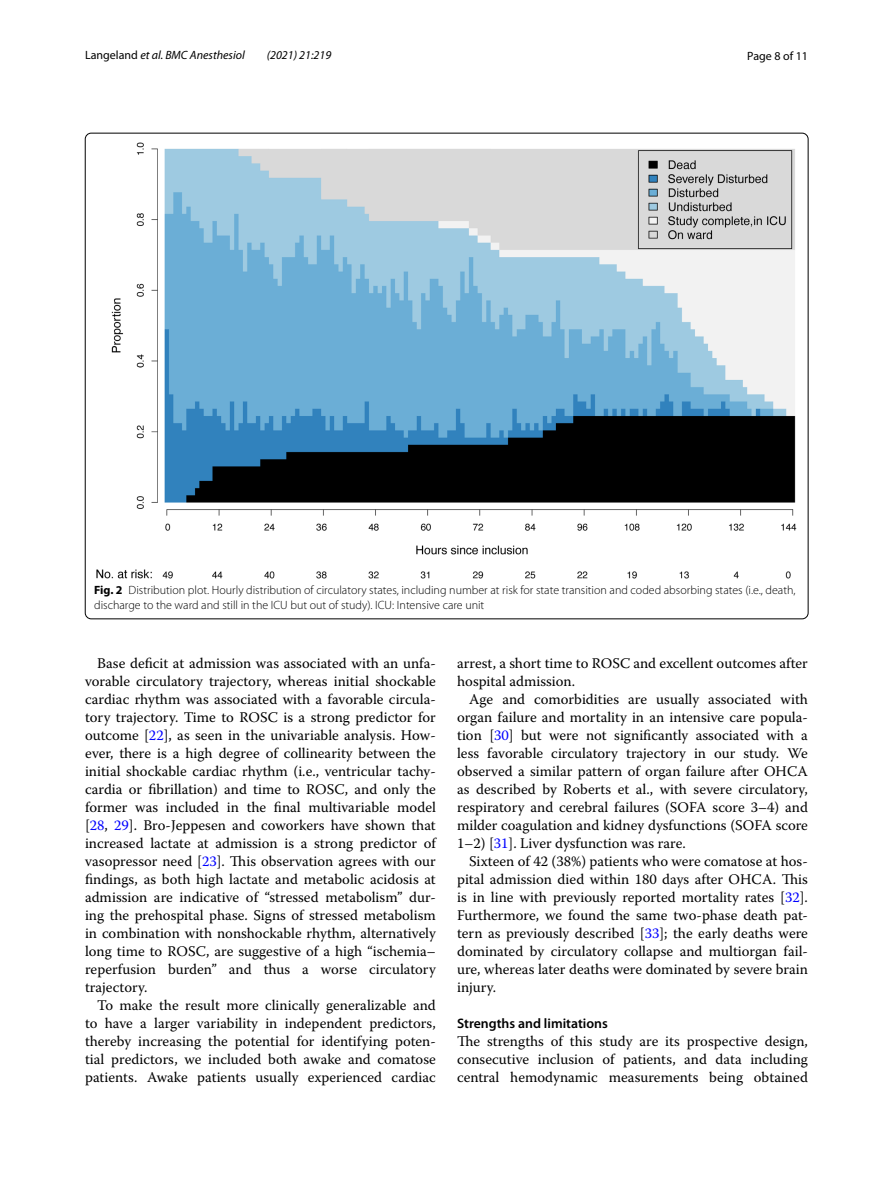
<style>
.page{position:relative;width:893px;height:1187px;background:#fff}
.page>*{position:absolute;margin:0;border:0;box-sizing:border-box;transform-origin:0 0}
.t1{font:14.7px/18px "Warnock Pro";color:#000;text-align:justify}
.t2{font:600 13.8px "Myriad Pro";color:#000}
.t3{font:300 12px/15px "Myriad Pro";color:#000}
.t4{font:italic 12px "Myriad Pro";color:#000}
.t5{font:12px "Myriad Pro";color:#000}
.s1{font-style:normal}
.s2{font-weight:700}
.s3{color:#00f}
</style>
<div class="page">
<img style="left:96px;top:142px;width:701px;height:436px">
<p class="t4" style="left:85px;top:48px;width:161px"><span class="s1">Langeland</span> et al. BMC Anesthesiol</p>
<p class="t4" style="left:267px;top:48px;width:66px">(2021) 21:219</p>
<p class="t5" style="left:747px;top:48px;width:62px">Page 8 of 11</p>
<p class="t3" style="left:94px;top:582px;width:703px"><span class="s2">Fig. 2</span> Distribution plot. Hourly distribution of circulatory states, including number at risk for state transition and coded absorbing states (i.e., death, discharge to the ward and still in the ICU but out of study). ICU: Intensive care unit</p>
<p class="t1" style="left:85px;top:654px;width:352px;text-indent:12px">Base deficit at admission was associated with an unfa&shy;vorable circulatory trajectory, whereas initial shockable cardiac rhythm was associated with a favorable circula&shy;tory trajectory. Time to ROSC is a strong predictor for outcome [<span class="s3">22</span>], as seen in the univariable analysis. How&shy;ever, there is a high degree of collinearity between the initial shockable cardiac rhythm (i.e., ventricular tachy&shy;cardia or fibrillation) and time to ROSC, and only the former was included in the final multivariable model [<span class="s3">28</span>, <span class="s3">29</span>]. Bro-Jeppesen and coworkers have shown that increased lactate at admission is a strong predictor of vasopressor need [<span class="s3">23</span>]. This observation agrees with our findings, as both high lactate and metabolic acidosis at admission are indicative of “stressed metabolism” dur&shy;ing the prehospital phase. Signs of stressed metabolism in combination with nonshockable rhythm, alternatively long time to ROSC, are suggestive of a high “ischemia– reperfusion burden” and thus a worse circulatory trajectory.</p>
<p class="t1" style="left:85px;top:996px;width:352px;text-indent:12px">To make the result more clinically generalizable and to have a larger variability in independent predictors, thereby increasing the potential for identifying poten&shy;tial predictors, we included both awake and comatose patients. Awake patients usually experienced cardiac</p>
<p class="t1" style="left:457px;top:654px;width:352px">arrest, a short time to ROSC and excellent outcomes after hospital admission.</p>
<p class="t1" style="left:457px;top:690px;width:352px;text-indent:12px">Age and comorbidities are usually associated with organ failure and mortality in an intensive care popula&shy;tion [<span class="s3">30</span>] but were not significantly associated with a less favorable circulatory trajectory in our study. We observed a similar pattern of organ failure after OHCA as described by Roberts et al., with severe circulatory, respiratory and cerebral failures (SOFA score 3–4) and milder coagulation and kidney dysfunctions (SOFA score 1–2) [<span class="s3">31</span>]. Liver dysfunction was rare.</p>
<p class="t1" style="left:457px;top:851px;width:352px;text-indent:12px">Sixteen of 42 (38%) patients who were comatose at hos&shy;pital admission died within 180 days after OHCA. This is in line with previously reported mortality rates [<span class="s3">32</span>].<br>Furthermore, we found the same two-phase death pat&shy;tern as previously described [<span class="s3">33</span>]; the early deaths were dominated by circulatory collapse and multiorgan fail&shy;ure, whereas later deaths were dominated by severe brain injury.</p>
<p class="t2" style="left:457px;top:1014px;width:152px">Strengths and limitations</p>
<p class="t1" style="left:457px;top:1032px;width:352px">The strengths of this study are its prospective design, consecutive inclusion of patients, and data including central hemodynamic measurements being obtained</p>
</div>
